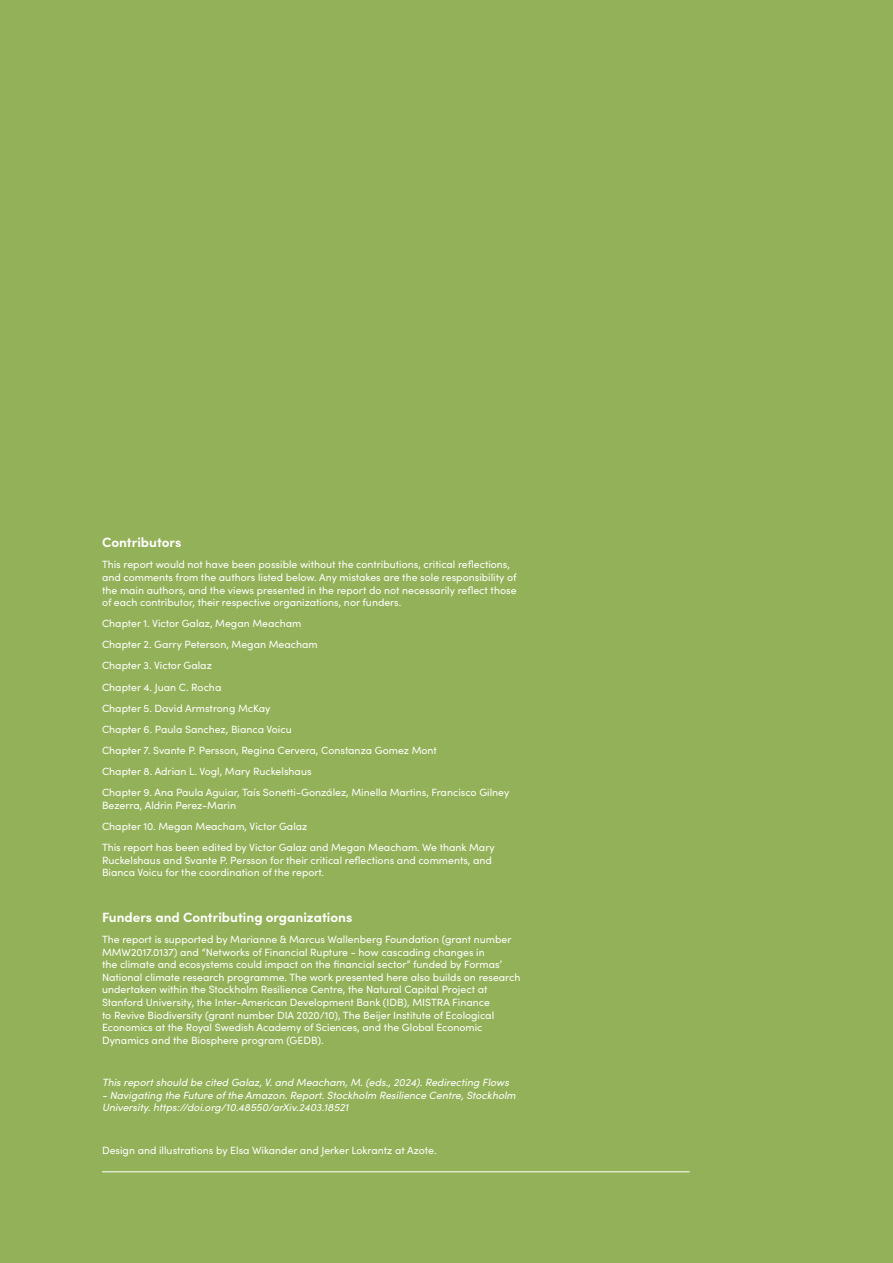
<style>
.page{position:relative;width:893px;height:1263px;background:#93b158}
.page>*{position:absolute;margin:0;border:0;box-sizing:border-box;transform-origin:0 0}
.t1{font:700 13.5px "Sofia Pro";color:#fff}
.t2{font:10.5px/12.6px "Sofia Pro";color:#fff}
.t3{font:italic 10.5px/12.6px "Sofia Pro";color:#fff}
</style>
<div class="page">
<hr style="left:102px;top:1171px;width:588px;height:1px;background:#fff">
<p class="t1" style="left:102px;top:532px;width:81px">Contributors</p>
<p class="t2" style="left:102px;top:558px;width:416px">This report would not have been possible without the contributions, critical reflections, and comments from the authors listed below. Any mistakes are the sole responsibility of the main authors, and the views presented in the report do not necessarily reflect those of each contributor, their respective organizations, nor funders.</p>
<p class="t2" style="left:102px;top:612px;width:409px;line-height:21.1px">Chapter 1. Victor Galaz, Megan Meacham<br>Chapter 2. Garry Peterson, Megan Meacham<br>Chapter 3. Victor Galaz<br>Chapter 4. Juan C. Rocha<br>Chapter 5. David Armstrong McKay<br>Chapter 6. Paula Sanchez, Bianca Voicu<br>Chapter 7. Svante P. Persson, Regina Cervera, Constanza Gomez Mont<br>Chapter 8. Adrian L. Vogl, Mary Ruckelshaus<br>Chapter 9. Ana Paula Aguiar, Taís Sonetti-González, Minella Martins, Francisco Gilney</p>
<p class="t2" style="left:102px;top:794px;width:394px;line-height:21.1px">Bezerra, Aldrin Perez-Marin<br>Chapter 10. Megan Meacham, Victor Galaz<br>This report has been edited by Victor Galaz and Megan Meacham. We thank Mary</p>
<p class="t2" style="left:102px;top:853px;width:391px">Ruckelshaus and Svante P. Persson for their critical reflections and comments, and<br>Bianca Voicu for the coordination of the report.</p>
<p class="t1" style="left:102px;top:907px;width:252px">Funders and Contributing organizations</p>
<p class="t2" style="left:102px;top:932px;width:420px">The report is supported by Marianne &amp; Marcus Wallenberg Foundation (grant number MMW2017.0137) and “Networks of Financial Rupture - how cascading changes in<br>the climate and ecosystems could impact on the financial sector” funded by Formas’ National climate research programme. The work presented here also builds on research undertaken within the Stockholm Resilience Centre, the Natural Capital Project at Stanford University, the Inter-American Development Bank (IDB), MISTRA Finance<br>to Revive Biodiversity (grant number DIA 2020/10), The Beijer Institute of Ecological Economics at the Royal Swedish Academy of Sciences, and the Global Economic Dynamics and the Biosphere program (GEDB).</p>
<p class="t3" style="left:102px;top:1075px;width:408px">This report should be cited Galaz, V. and Meacham, M. (eds., 2024). Redirecting Flows</p>
<p class="t3" style="left:102px;top:1088px;width:415px">- Navigating the Future of the Amazon. Report. Stockholm Resilience Centre, Stockholm<br>University. https://doi.org/10.48550/arXiv.2403.18521</p>
<p class="t2" style="left:102px;top:1143px;width:336px">Design and illustrations by Elsa Wikander and Jerker Lokrantz at Azote.</p>
</div>
